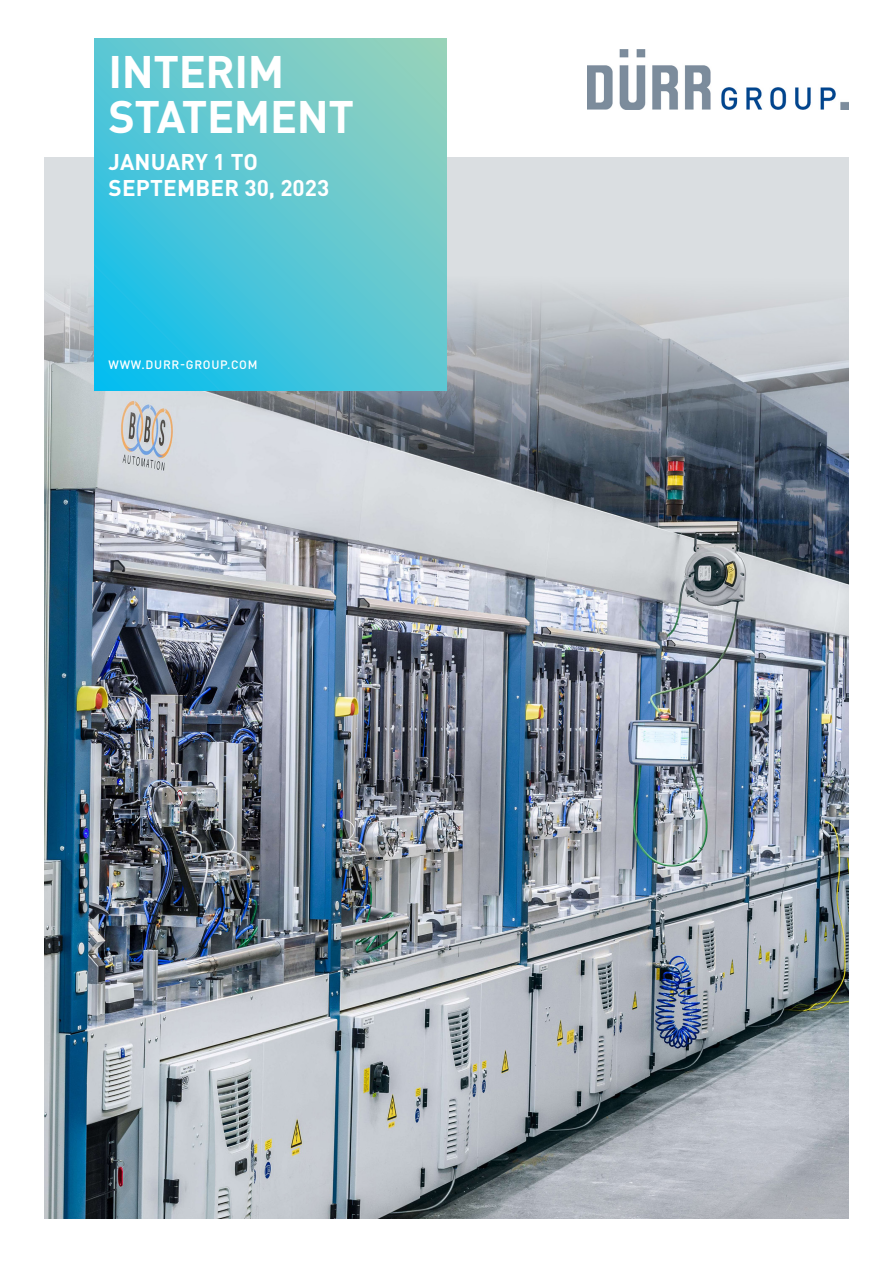
<style>
.page{position:relative;width:893px;height:1263px;background:#fff}
.page>*{position:absolute;margin:0;border:0;box-sizing:border-box;transform-origin:0 0}
.t1{font:700 45px/45px "DIN Pro";letter-spacing:-.01em;color:#fff}
.t2{font:700 22.5px/25.8px "DIN Pro";letter-spacing:.01em;color:#fff}
.t3{font:500 12px "DIN Pro";letter-spacing:.06em;color:#fff}
</style>
<div class="page">
<img style="left:45px;top:157px;width:803px;height:1061px">
<svg style="left:94px;top:38px;width:352px;height:353px;background:#57c7d4"></svg>
<img style="left:587px;top:50px;width:261px;height:59px">
<h1 class="t1" style="left:109px;top:46px;width:247px">INTERIM<br>STATEMENT</h1>
<p class="t2" style="left:109px;top:147px;width:222px">JANUARY 1 TO<br>SEPTEMBER 30, 2023</p>
<p class="t3" style="left:108px;top:356px;width:151px">WWW.DURR-GROUP.COM</p>
</div>
